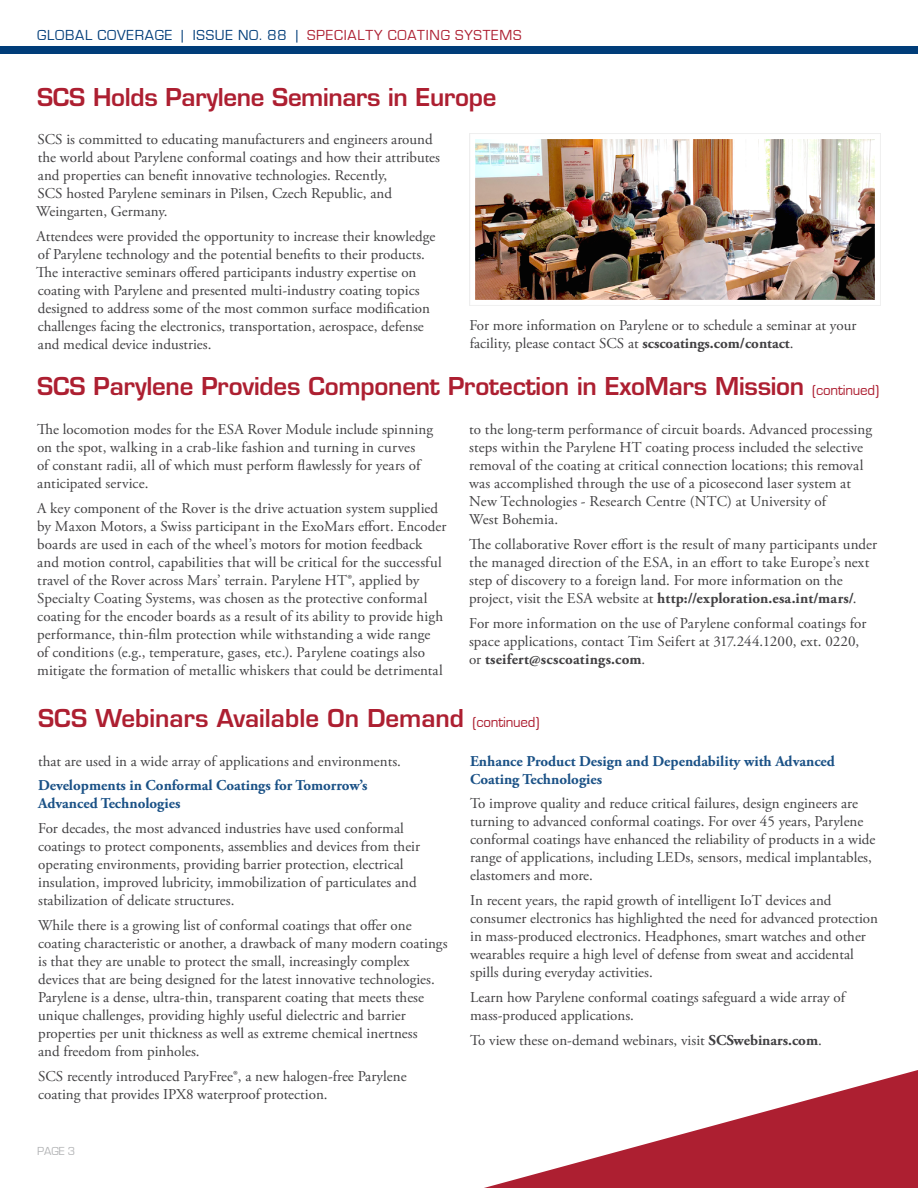
<style>
.page{position:relative;width:918px;height:1188px;background:#fff}
.page>*{position:absolute;margin:0;border:0;box-sizing:border-box;transform-origin:0 0}
.t1{font:600 24px "Eurostile";letter-spacing:-.01em;color:#ad1f31}
.t2{font:15px/18px "Adobe Garamond Pro";color:#414042}
.t3{font:700 15px/18px "Adobe Garamond Pro";color:#1a5186}
.t4{font:15px "Eurostile";letter-spacing:.05em;color:#003d79}
.t5{font:12px "Eurostile";color:#808285}
.s1{color:#ad1f31}
.s2{font-weight:700}
.s3{font-weight:400;font-size:15px}
</style>
<div class="page">
<svg style="left:484px;top:1070px;width:434px;height:118px"></svg>
<div style="left:0;top:46px;width:918px;height:8px;background:#003d79"></div>
<img style="left:469px;top:133px;width:412px;height:173px">
<p class="t4" style="left:37px;top:27px;width:486px">GLOBAL COVERAGE | ISSUE NO. 88 | <span class="s1">SPECIALTY COATING SYSTEMS</span></p>
<h1 class="t1" style="left:37px;top:82px;width:461px">SCS Holds Parylene Seminars in Europe</h1>
<p class="t2" style="left:36px;top:131px;width:405px">SCS is committed to educating manufacturers and engineers around the world about Parylene conformal coatings and how their attributes and properties can benefit innovative technologies. Recently,<br>SCS hosted Parylene seminars in Pilsen, Czech Republic, and Weingarten, Germany.</p>
<p class="t2" style="left:36px;top:227px;width:401px">Attendees were provided the opportunity to increase their knowledge of Parylene technology and the potential benefits to their products.<br>The interactive seminars offered participants industry expertise on coating with Parylene and presented multi-industry coating topics designed to address some of the most common surface modification challenges facing the electronics, transportation, aerospace, defense and medical device industries.</p>
<p class="t2" style="left:469px;top:317px;width:389px">For more information on Parylene or to schedule a seminar at your facility, please contact SCS at <span class="s2">scscoatings.com/contact</span>.</p>
<h1 class="t1" style="left:37px;top:372px;width:844px">SCS Parylene Provides Component Protection in ExoMars Mission <span class="s3">(continued)</span></h1>
<p class="t2" style="left:37px;top:421px;width:398px">The locomotion modes for the ESA Rover Module include spinning on the spot, walking in a crab-like fashion and turning in curves<br>of constant radii, all of which must perform flawlessly for years of anticipated service.</p>
<p class="t2" style="left:37px;top:500px;width:411px">A key component of the Rover is the drive actuation system supplied by Maxon Motors, a Swiss participant in the ExoMars effort. Encoder boards are used in each of the wheel’s motors for motion feedback and motion control, capabilities that will be critical for the successful travel of the Rover across Mars’ terrain. Parylene HT®, applied by Specialty Coating Systems, was chosen as the protective conformal coating for the encoder boards as a result of its ability to provide high performance, thin-film protection while withstanding a wide range<br>of conditions (e.g., temperature, gases, etc.). Parylene coatings also mitigate the formation of metallic whiskers that could be detrimental</p>
<p class="t2" style="left:469px;top:421px;width:404px">to the long-term performance of circuit boards. Advanced processing steps within the Parylene HT coating process included the selective removal of the coating at critical connection locations; this removal was accomplished through the use of a picosecond laser system at New Technologies - Research Centre (NTC) at University of<br>West Bohemia.</p>
<p class="t2" style="left:469px;top:536px;width:409px">The collaborative Rover effort is the result of many participants under the managed direction of the ESA, in an effort to take Europe’s next step of discovery to a foreign land. For more information on the project, visit the ESA website at <span class="s2">http://exploration.esa.int/mars/</span>.</p>
<p class="t2" style="left:469px;top:615px;width:399px">For more information on the use of Parylene conformal coatings for space applications, contact Tim Seifert at 317.244.1200, ext. 0220, or <span class="s2">tseifert@scscoatings.com</span>.</p>
<h1 class="t1" style="left:38px;top:703px;width:503px">SCS Webinars Available On Demand <span class="s3">(continued)</span></h1>
<p class="t2" style="left:38px;top:752px;width:364px">that are used in a wide array of applications and environments.</p>
<p class="t3" style="left:38px;top:777px;width:331px">Developments in Conformal Coatings for Tomorrow’s<br>Advanced Technologies</p>
<p class="t2" style="left:38px;top:820px;width:383px">For decades, the most advanced industries have used conformal coatings to protect components, assemblies and devices from their operating environments, providing barrier protection, electrical insulation, improved lubricity, immobilization of particulates and stabilization of delicate structures.</p>
<p class="t2" style="left:38px;top:917px;width:411px">While there is a growing list of conformal coatings that offer one coating characteristic or another, a drawback of many modern coatings is that they are unable to protect the small, increasingly complex devices that are being designed for the latest innovative technologies.<br>Parylene is a dense, ultra-thin, transparent coating that meets these unique challenges, providing highly useful dielectric and barrier properties per unit thickness as well as extreme chemical inertness<br>and freedom from pinholes.</p>
<p class="t2" style="left:38px;top:1067px;width:370px">SCS recently introduced ParyFree®, a new halogen-free Parylene coating that provides IPX8 waterproof protection.</p>
<p class="t3" style="left:470px;top:752px;width:366px">Enhance Product Design and Dependability with Advanced<br>Coating Technologies</p>
<p class="t2" style="left:470px;top:795px;width:407px">To improve quality and reduce critical failures, design engineers are turning to advanced conformal coatings. For over 45 years, Parylene conformal coatings have enhanced the reliability of products in a wide range of applications, including LEDs, sensors, medical implantables, elastomers and more.</p>
<p class="t2" style="left:470px;top:892px;width:409px">In recent years, the rapid growth of intelligent IoT devices and consumer electronics has highlighted the need for advanced protection in mass-produced electronics. Headphones, smart watches and other wearables require a high level of defense from sweat and accidental spills during everyday activities.</p>
<p class="t2" style="left:470px;top:989px;width:376px">Learn how Parylene conformal coatings safeguard a wide array of mass-produced applications.</p>
<p class="t2" style="left:470px;top:1031px;width:353px">To view these on-demand webinars, visit <span class="s2">SCSwebinars.com</span>.</p>
<p class="t5" style="left:37px;top:1145px;width:40px">PAGE 3</p>
</div>
